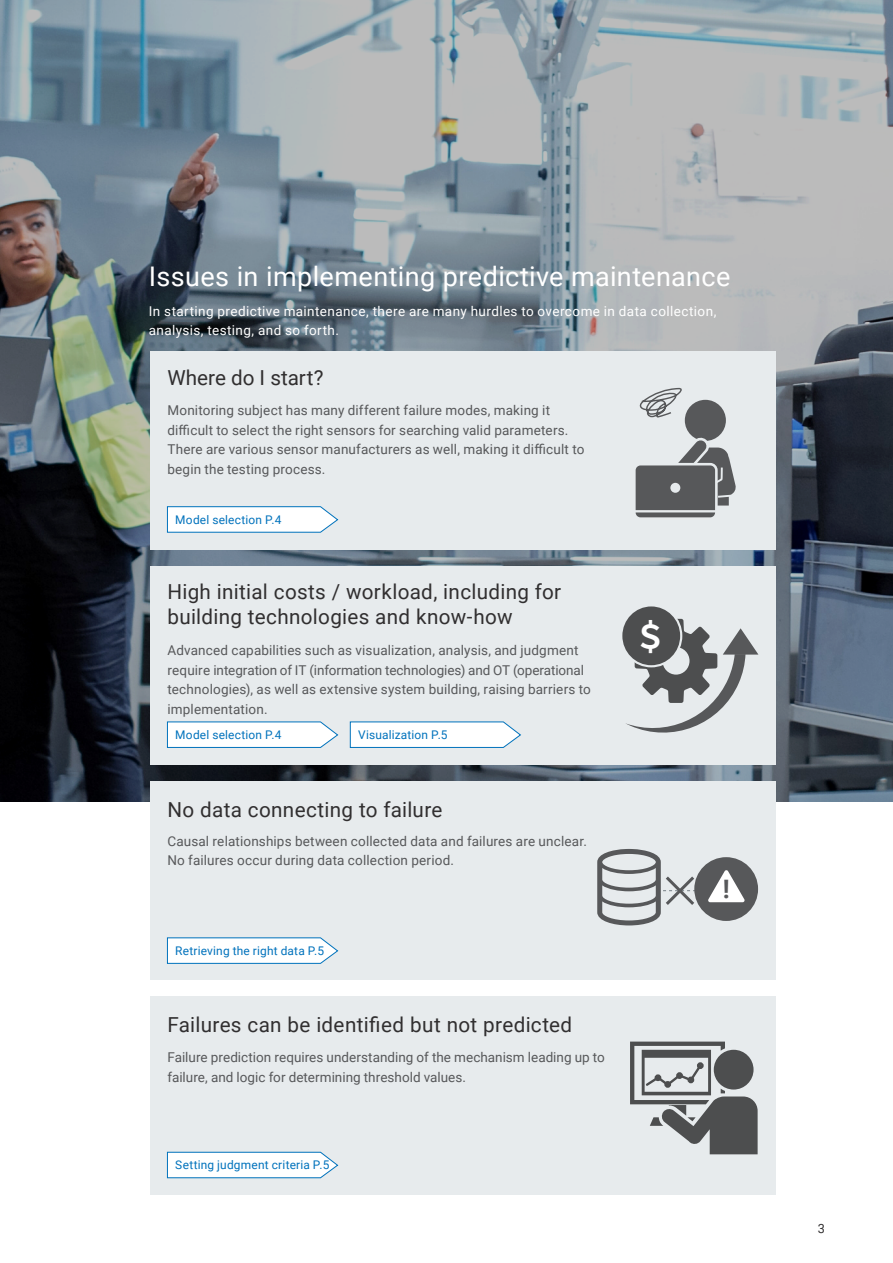
<style>
.page{position:relative;width:893px;height:1263px;background:#fff}
.page>*{position:absolute;margin:0;border:0;box-sizing:border-box;transform-origin:0 0}
.t1{font:700 33.15px "Source Han Sans";color:#fff}
.t2{font:27px "Roboto";letter-spacing:.015em;color:#fff}
.t3{font:700 25.5px "Roboto";color:#57585a}
.t4{font:20.7px/25.5px "Roboto";letter-spacing:.015em;color:#312f30}
.t5{font:20.7px "Roboto";letter-spacing:-.005em;color:#312f30}
.t6{font:13.5px/19.5px "Roboto";letter-spacing:.01em;color:#57585a}
.t7{font:13.5px/19.5px "Roboto";letter-spacing:.03em;color:#fff}
.t8{font:12.75px "Roboto";color:#312f30}
.t9{font:11.85px "Roboto";letter-spacing:.015em;color:#0072bc}
</style>
<div class="page">
<img style="left:0;top:0;width:893px;height:801px">
<div style="left:150px;top:351px;width:625px;height:198px;background:#e7ebed"></div>
<div style="left:150px;top:566px;width:625px;height:199px;background:#e7ebed"></div>
<svg style="left:635px;top:387px;width:101px;height:130px"></svg>
<svg style="left:167px;top:506px;width:171px;height:27px;background:#e8f2f8"></svg>
<svg style="left:167px;top:721px;width:171px;height:27px;background:#e8f2f8"></svg>
<svg style="left:350px;top:721px;width:171px;height:27px;background:#e8f2f8"></svg>
<div style="left:150px;top:997px;width:625px;height:198px;background:#e7ebed"></div>
<svg style="left:167px;top:1152px;width:171px;height:26px;background:#ecf4f9"></svg>
<div style="left:150px;top:782px;width:625px;height:198px;background:#e7ebed"></div>
<svg style="left:167px;top:937px;width:171px;height:27px;background:#e8f2f8"></svg>
<svg style="left:630px;top:1041px;width:128px;height:113px"></svg>
<div style="left:655px;top:1074px;width:6px;height:7px;border:2px solid #4d4e4f;border-radius:50%"></div>
<div style="left:664px;top:1081px;width:7px;height:7px;border:2px solid #4d4e4f;border-radius:50%"></div>
<div style="left:676px;top:1072px;width:7px;height:7px;border:2px solid #4d4e4f;border-radius:50%"></div>
<div style="left:687px;top:1076px;width:7px;height:7px;border:2px solid #4d4e4f;border-radius:50%"></div>
<div style="left:697px;top:1062px;width:7px;height:7px;border:2px solid #4d4e4f;border-radius:50%"></div>
<div style="left:620px;top:604px;width:62px;height:63px;border:4px solid #e7ebed;border-radius:50%"></div>
<div style="left:622px;top:606px;width:58px;height:59px;background:#4d4e4f;border-radius:50%"></div>
<svg style="left:625px;top:619px;width:133px;height:114px"></svg>
<div style="left:694px;top:857px;width:64px;height:64px;background:#57585a;border-radius:50%"></div>
<svg style="left:708px;top:870px;width:37px;height:32px"></svg>
<svg style="left:597px;top:849px;width:104px;height:76px"></svg>
<h2 class="t2" style="left:149px;top:257px;width:583px">Issues in implementing predictive maintenance</h2>
<p class="t7" style="left:149px;top:301px;width:569px">In starting predictive maintenance, there are many hurdles to overcome in data collection, analysis, testing, and so forth.</p>
<h3 class="t5" style="left:167px;top:364px;width:158px">Where do I start?</h3>
<p class="t6" style="left:167px;top:400px;width:418px">Monitoring subject has many different failure modes, making it difficult to select the right sensors for searching valid parameters.<br>There are various sensor manufacturers as well, making it difficult to begin the testing process.</p>
<p class="t9" style="left:175px;top:511px;width:108px">Model selection P.4</p>
<h3 class="t4" style="left:167px;top:578px;width:395px">High initial costs / workload, including for building technologies and know-how</h3>
<p class="t6" style="left:167px;top:640px;width:425px">Advanced capabilities such as visualization, analysis, and judgment require integration of IT (information technologies) and OT (operational technologies), as well as extensive system building, raising barriers to implementation.</p>
<p class="t9" style="left:175px;top:727px;width:108px">Model selection P.4</p>
<p class="t9" style="left:358px;top:727px;width:91px">Visualization P.5</p>
<h3 class="t4" style="left:167px;top:796px;width:277px">No data connecting to failure</h3>
<p class="t6" style="left:167px;top:831px;width:421px">Causal relationships between collected data and failures are unclear.<br>No failures occur during data collection period.</p>
<p class="t9" style="left:175px;top:942px;width:150px">Retrieving the right data P.5</p>
<h3 class="t4" style="left:167px;top:1011px;width:406px">Failures can be identified but not predicted</h3>
<p class="t6" style="left:167px;top:1047px;width:439px">Failure prediction requires understanding of the mechanism leading up to failure, and logic for determining threshold values.</p>
<p class="t9" style="left:175px;top:1157px;width:156px">Setting judgment criteria P.5</p>
<h1 class="t1" style="left:634px;top:618px;width:35px">＄</h1>
<h3 class="t3" style="left:723px;top:871px;width:8px">!</h3>
<p class="t8" style="left:818px;top:1219px;width:9px">3</p>
</div>
